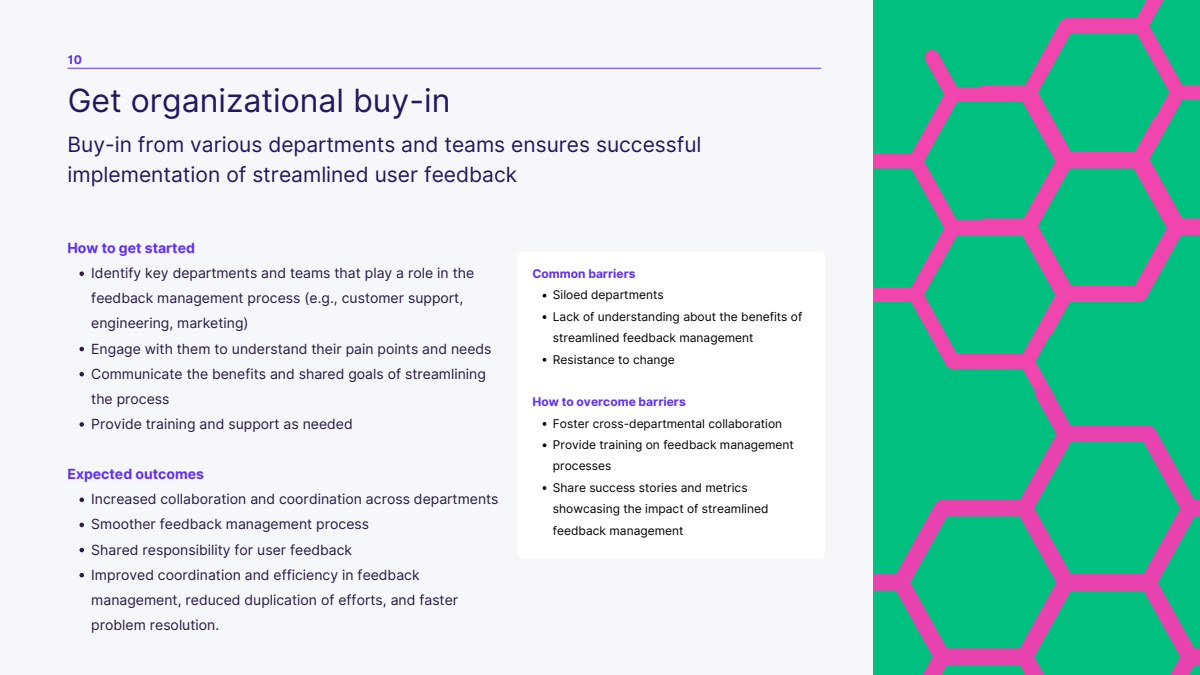
<style>
.page{position:relative;width:1200px;height:675px;background:#fff}
.page>*{position:absolute;margin:0;border:0;box-sizing:border-box;transform-origin:0 0}
.t1{font:32px "Inter";color:#23175e}
.t2{font:21px/29.2px "Inter";color:#23175e}
.t3{font:14px/25.1px "Inter";color:#2a1943}
.t4{font:700 14px "Inter";color:#602ff7}
.t5{font:12px/21.4px "Inter";color:#000}
.t6{font:700 12px "Inter";color:#602ff7}
</style>
<div class="page">
<div style="left:874px;top:0;width:326px;height:675px;background:#00c080"></div>
<div style="left:864px;top:154px;width:59px;height:14px;background:#f045ad;border-radius:7px"></div>
<div style="left:864px;top:287px;width:59px;height:15px;background:#f045ad;border-radius:7px"></div>
<div style="left:851px;top:574px;width:58px;height:17px;background:#e943b0;border-radius:8px"></div>
<div style="left:0;top:0;width:873px;height:675px;background:#f5f7fa"></div>
<div style="left:518px;top:252px;width:307px;height:306px;background:#fff;border-radius:6px"></div>
<svg style="left:543px;top:294px;width:3px;height:4px"></svg>
<svg style="left:543px;top:315px;width:3px;height:4px"></svg>
<svg style="left:543px;top:358px;width:3px;height:4px"></svg>
<svg style="left:543px;top:422px;width:3px;height:4px"></svg>
<svg style="left:543px;top:443px;width:3px;height:4px"></svg>
<svg style="left:543px;top:486px;width:3px;height:4px"></svg>
<hr style="left:68px;top:68px;width:753px;height:1px;background:#602ff7">
<svg style="left:80px;top:271px;width:4px;height:5px"></svg>
<svg style="left:80px;top:347px;width:4px;height:4px"></svg>
<svg style="left:80px;top:372px;width:4px;height:4px"></svg>
<svg style="left:80px;top:422px;width:4px;height:5px"></svg>
<svg style="left:80px;top:498px;width:4px;height:4px"></svg>
<svg style="left:80px;top:523px;width:4px;height:4px"></svg>
<svg style="left:80px;top:548px;width:4px;height:4px"></svg>
<svg style="left:80px;top:573px;width:4px;height:4px"></svg>
<svg style="left:892px;top:0;width:308px;height:675px"></svg>
<div style="left:978px;top:218px;width:59px;height:15px;background:#f045ad;border-radius:7px"></div>
<div style="left:978px;top:85px;width:59px;height:15px;background:#f045ad;border-radius:7px"></div>
<p class="t6" style="left:68px;top:51px;width:16px">10</p>
<h1 class="t1" style="left:68px;top:77px;width:384px">Get organizational buy-in</h1>
<h2 class="t2" style="left:68px;top:130px;width:636px">Buy-in from various departments and teams ensures successful implementation of streamlined user feedback</h2>
<p class="t4" style="left:68px;top:238px;width:129px">How to get started</p>
<p class="t3" style="left:91px;top:261px;width:402px">Identify key departments and teams that play a role in the feedback management process (e.g., customer support, engineering, marketing)<br>Engage with them to understand their pain points and needs Communicate the benefits and shared goals of streamlining the process<br>Provide training and support as needed</p>
<p class="t4" style="left:68px;top:464px;width:138px">Expected outcomes</p>
<p class="t3" style="left:91px;top:487px;width:409px">Increased collaboration and coordination across departments Smoother feedback management process<br>Shared responsibility for user feedback<br>Improved coordination and efficiency in feedback management, reduced duplication of efforts, and faster problem resolution.</p>
<p class="t6" style="left:532px;top:265px;width:105px">Common barriers</p>
<p class="t5" style="left:553px;top:284px;width:251px">Siloed departments<br>Lack of understanding about the benefits of streamlined feedback management<br>Resistance to change</p>
<p class="t6" style="left:532px;top:393px;width:155px">How to overcome barriers</p>
<p class="t5" style="left:553px;top:413px;width:243px">Foster cross-departmental collaboration<br>Provide training on feedback management processes<br>Share success stories and metrics showcasing the impact of streamlined feedback management</p>
</div>
